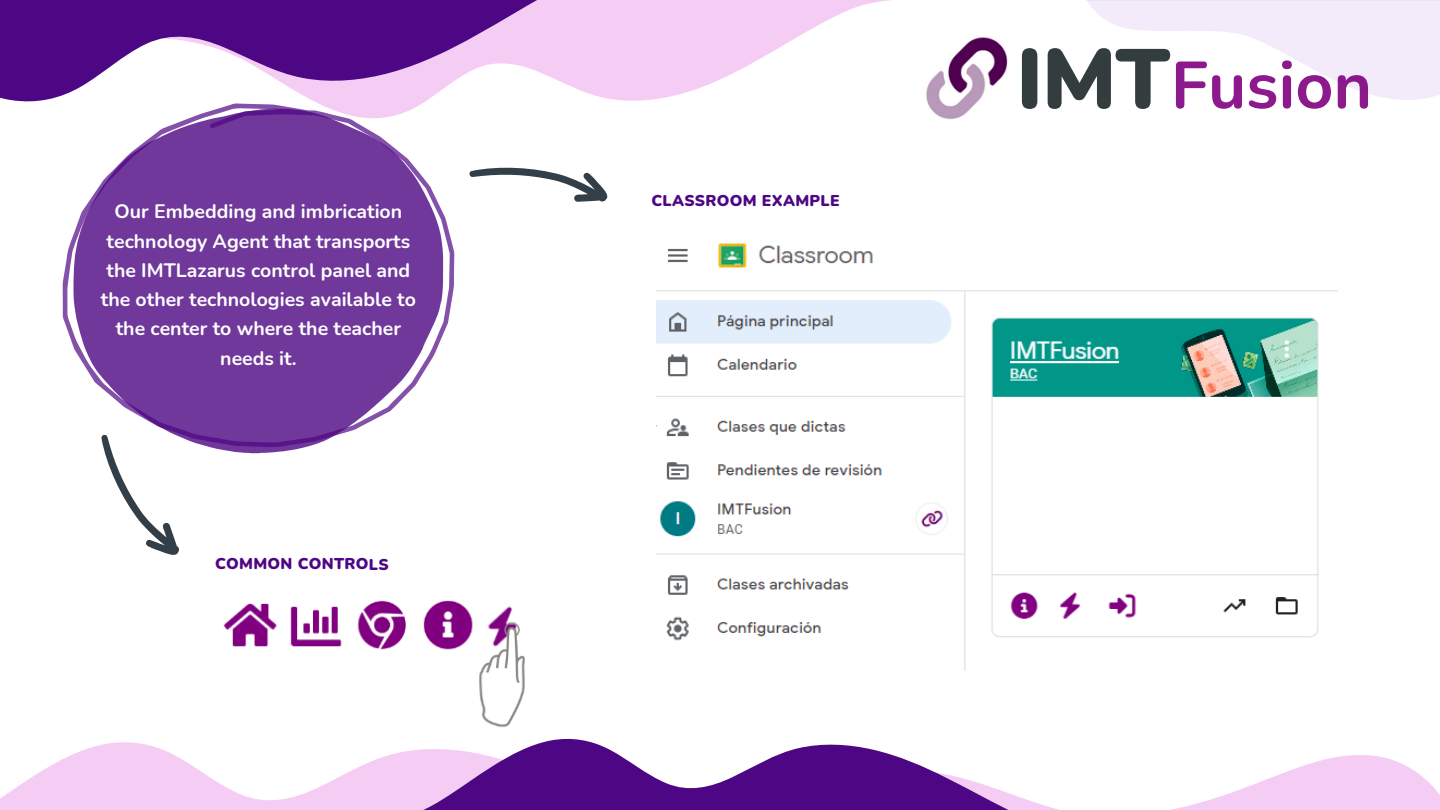
<style>
.page{position:relative;width:1440px;height:810px;background:#fff}
.page>*{position:absolute;margin:0;border:0;box-sizing:border-box;transform-origin:0 0}
.t1{font:700 66.15px "Nunito";color:#800080}
.t2{font:700 19.5px/29.2px "Nunito";color:#fff;text-align:center}
.t3{font:900 15.75px "Nunito";letter-spacing:.015em;color:#4e0784}
.s1{font-weight:900;font-size:84.15px;color:#1e2828}
</style>
<div class="page">
<svg style="left:0;top:759px;width:62px;height:51px;fill:#f4ccf4"></svg>
<svg style="left:62px;top:670px;width:1378px;height:140px"></svg>
<svg style="left:96px;top:720px;width:1201px;height:90px"></svg>
<svg style="left:1095px;top:0;width:345px;height:100px"></svg>
<svg style="left:0;top:0;width:887px;height:103px"></svg>
<img style="left:657px;top:243px;width:680px;height:427px">
<img style="left:212px;top:600px;width:320px;height:145px">
<img style="left:926px;top:37px;width:82px;height:83px">
<svg style="left:62px;top:103px;width:392px;height:243px"></svg>
<svg style="left:73px;top:108px;width:370px;height:345px;fill:#71389c"></svg>
<svg style="left:469px;top:167px;width:139px;height:35px"></svg>
<svg style="left:101px;top:429px;width:79px;height:126px"></svg>
<p class="t2" style="left:101px;top:197px;width:317px">Our Embedding and imbrication technology Agent that transports the IMTLazarus control panel and the other technologies available to the center to where the teacher needs it.</p>
<p class="t3" style="left:215px;top:553px;width:175px">COMMON CONTROLS</p>
<p class="t3" style="left:651px;top:190px;width:190px">CLASSROOM EXAMPLE</p>
<h1 class="t1" style="left:1017px;top:41px;width:357px"><span class="s1">IMT</span>Fusion</h1>
</div>
